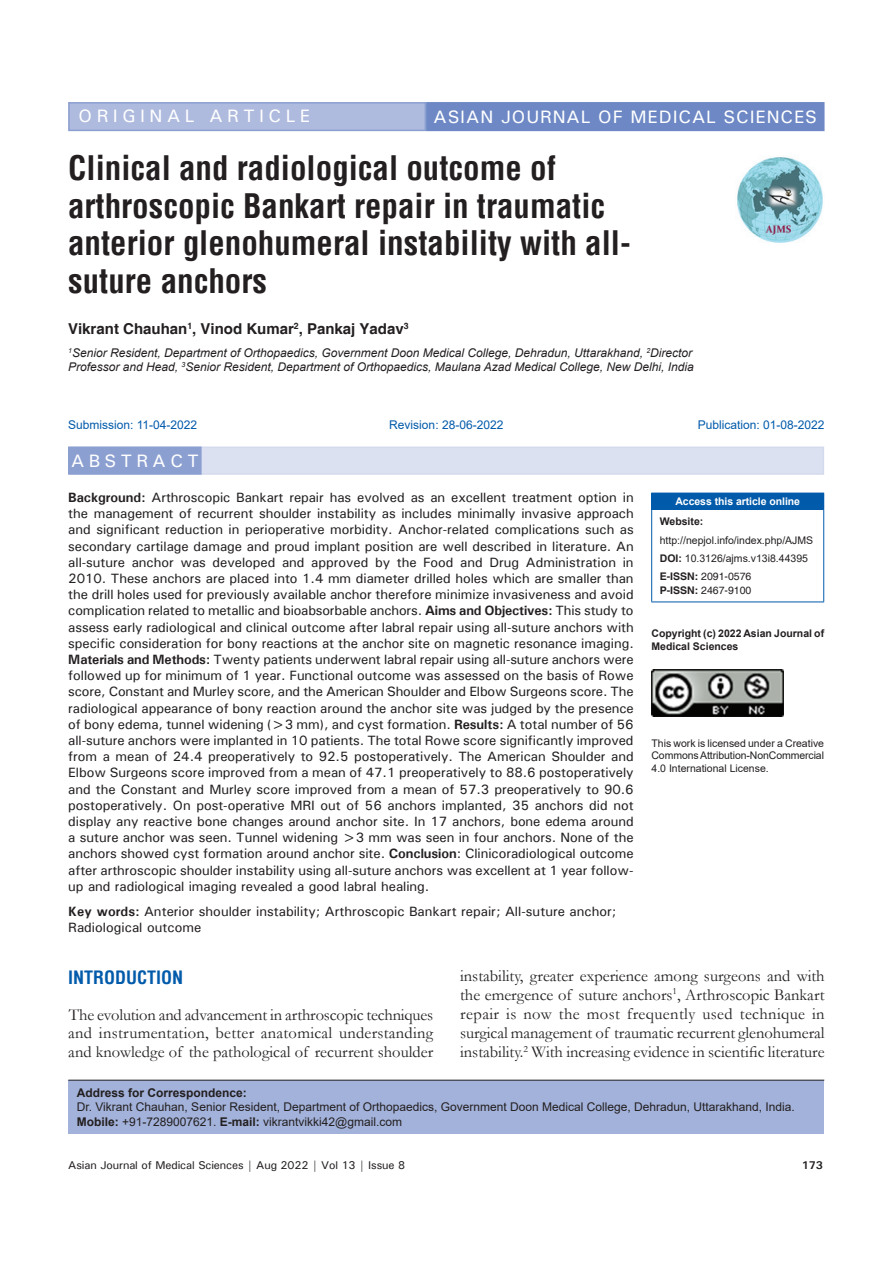
<style>
.page{position:relative;width:893px;height:1263px;background:#fff}
.page>*{position:absolute;margin:0;border:0;box-sizing:border-box;transform-origin:0 0}
.AT{font:700 condensed 33px/37.5px "Helvetica";color:#231f20}
.AH{font:500 18px "Univers";letter-spacing:.05em;color:#fff}
.AH-2{font:500 18px "Univers";letter-spacing:.25em;color:#fff}
.t1{font:700 condensed 18px "Helvetica";color:#015aaa}
.ABSH{font:500 18px "Univers";letter-spacing:.25em;color:#fff}
.TX{font:16.5px/19px "Garamond";color:#231f20;text-align:justify}
.AU{font:700 15px "Helvetica";color:#231f20}
.ABS{font:500 13.5px/16.2px "Univers";letter-spacing:-.005em;color:#231f20;text-align:justify}
.KWD{font:500 13.5px/16.2px "Univers";color:#231f20}
.AFF{font:italic 12px/14.4px "Arial";color:#231f20}
.ADD{font:12px/14.4px "Arial";color:#231f20}
.HIS{font:12px "Arial";color:#015aaa}
.t2{font:500 11.25px "Univers";letter-spacing:-.01em;color:#231f20}
.t3{font:700 11.25px "Univers";color:#231f20}
.License{font:10.5px/12.6px "Arial";letter-spacing:-.01em;color:#231f20;text-align:justify}
.License-2{font:700 10.5px/12.6px "Arial";color:#231f20}
.Web{font:10.5px/18.8px "Arial";color:#231f20}
.ISSN{font:10.5px/14.2px "Helvetica";color:#231f20}
.DOI{font:10.5px "Arial";color:#231f20}
.t4{font:700 10.5px "Arial";letter-spacing:-.005em;color:#fff}
.s1{font-weight:700}
</style>
<div class="page">
<div style="left:68px;top:1080px;width:756px;height:54px;background:#a3b2da"></div>
<hr style="left:68px;top:1080px;width:756px;height:1px;background:#231f20">
<img style="left:737px;top:157px;width:86px;height:86px">
<div style="left:652px;top:493px;width:172px;height:16px;background:#015aaa"></div>
<svg style="left:651px;top:494px;width:1px;height:15px"></svg>
<hr style="left:651px;top:493px;width:173px;height:1px;background:#015aaa">
<hr style="left:651px;top:510px;width:1px;height:91px;background:#015aaa">
<hr style="left:651px;top:509px;width:173px;height:1px;background:#015aaa">
<hr style="left:823px;top:510px;width:1px;height:91px;background:#015aaa">
<hr style="left:651px;top:601px;width:173px;height:1px;background:#015aaa">
<img style="left:651px;top:670px;width:132px;height:46px">
<div style="left:69px;top:103px;width:356px;height:27px;background:#aebade"></div>
<div style="left:68px;top:102px;width:358px;height:29px;border:2px solid #8b9fd1"></div>
<div style="left:427px;top:103px;width:397px;height:27px;background:#6d88c5"></div>
<div style="left:426px;top:102px;width:398px;height:29px;border:2px solid #6d88c5"></div>
<div style="left:69px;top:447px;width:755px;height:28px;background:#dbe1f1"></div>
<div style="left:69px;top:447px;width:132px;height:27px;background:#8b9fd1"></div>
<div style="left:68px;top:447px;width:134px;height:28px;border:2px solid #8b9fd1"></div>
<p class="AH-2" style="left:79px;top:105px;width:233px">ORIGINAL ARTICLE</p>
<p class="AH" style="left:434px;top:105px;width:385px">ASIAN JOURNAL OF MEDICAL SCIENCES</p>
<p class="AT" style="left:68px;top:149px;width:564px">Clinical and radiological outcome of arthroscopic Bankart repair in traumatic anterior glenohumeral instability with all&shy;suture anchors</p>
<p class="AU" style="left:68px;top:320px;width:342px">Vikrant Chauhan<sup>1</sup>, Vinod Kumar<sup>2</sup>, Pankaj Yadav<sup>3</sup></p>
<p class="AFF" style="left:68px;top:346px;width:627px"><sup>1</sup>Senior Resident, Department of Orthopaedics, Government Doon Medical College, Dehradun, Uttarakhand, <sup>2</sup>Director<br>Professor and Head, <sup>3</sup>Senior Resident, Department of Orthopaedics, Maulana Azad Medical College, New Delhi, India</p>
<p class="HIS" style="left:68px;top:416px;width:131px">Submission: 11-04-2022</p>
<p class="HIS" style="left:389px;top:416px;width:116px">Revision: 28-06-2022</p>
<p class="HIS" style="left:698px;top:416px;width:128px">Publication: 01-08-2022</p>
<p class="ABSH" style="left:71px;top:449px;width:129px">ABSTRACT</p>
<p class="ABS" style="left:68px;top:489px;width:567px"><span class="s1">Background:</span> Arthroscopic Bankart repair has evolved as an excellent treatment option in the management of recurrent shoulder instability as includes minimally invasive approach and significant reduction in perioperative morbidity. Anchor-related complications such as secondary cartilage damage and proud implant position are well described in literature. An all-suture anchor was developed and approved by the Food and Drug Administration in 2010. These anchors are placed into 1.4 mm diameter drilled holes which are smaller than the drill holes used for previously available anchor therefore minimize invasiveness and avoid complication related to metallic and bioabsorbable anchors. <span class="s1">Aims and Objectives:</span> This study to assess early radiological and clinical outcome after labral repair using all-suture anchors with specific consideration for bony reactions at the anchor site on magnetic resonance imaging.<br><span class="s1">Materials and Methods:</span> Twenty patients underwent labral repair using all-suture anchors were followed up for minimum of 1 year. Functional outcome was assessed on the basis of Rowe score, Constant and Murley score, and the American Shoulder and Elbow Surgeons score. The radiological appearance of bony reaction around the anchor site was judged by the presence of bony edema, tunnel widening (&gt;3 mm), and cyst formation. <span class="s1">Results:</span> A total number of 56 all-suture anchors were implanted in 10 patients. The total Rowe score significantly improved from a mean of 24.4 preoperatively to 92.5 postoperatively. The American Shoulder and Elbow Surgeons score improved from a mean of 47.1 preoperatively to 88.6 postoperatively and the Constant and Murley score improved from a mean of 57.3 preoperatively to 90.6 postoperatively. On post-operative MRI out of 56 anchors implanted, 35 anchors did not display any reactive bone changes around anchor site. In 17 anchors, bone edema around a suture anchor was seen. Tunnel widening &gt;3 mm was seen in four anchors. None of the anchors showed cyst formation around anchor site. <span class="s1">Conclusion</span>: Clinicoradiological outcome after arthroscopic shoulder instability using all-suture anchors was excellent at 1 year follow&shy;up and radiological imaging revealed a good labral healing.</p>
<p class="KWD" style="left:68px;top:902px;width:549px"><span class="s1">Key words:</span> Anterior shoulder instability; Arthroscopic Bankart repair; All-suture anchor;<br>Radiological outcome</p>
<p class="t4" style="left:675px;top:494px;width:126px">Access this article online</p>
<p class="Web" style="left:660px;top:512px;width:155px"><span class="s1">Website: </span>http://nepjol.info/index.php/AJMS</p>
<p class="DOI" style="left:660px;top:551px;width:150px"><span class="s1">DOI:</span> 10.3126/ajms.v13i8.44395</p>
<p class="ISSN" style="left:660px;top:569px;width:93px"><span class="s1">E-ISSN:</span> 2091-0576<br><span class="s1">P-ISSN:</span> 2467-9100</p>
<p class="License-2" style="left:651px;top:627px;width:174px">Copyright (c) 2022 Asian Journal of<br>Medical Sciences</p>
<p class="License" style="left:651px;top:737px;width:174px">This work is licensed under a Creative Commons Attribution-NonCommercial 4.0 International License.</p>
<h1 class="t1" style="left:68px;top:965px;width:117px">INTRODUCTION</h1>
<p class="TX" style="left:68px;top:1004px;width:366px">The evolution and advancement in arthroscopic techniques and instrumentation, better anatomical understanding and knowledge of the pathological of recurrent shoulder</p>
<p class="TX" style="left:460px;top:966px;width:366px">instability, greater experience among surgeons and with the emergence of suture anchors<sup>1</sup>, Arthroscopic Bankart repair is now the most frequently used technique in surgical management of traumatic recurrent glenohumeral instability.<sup>2</sup> With increasing evidence in scientific literature</p>
<p class="ADD" style="left:77px;top:1085px;width:720px"><span class="s1">Address for Correspondence:<br></span>Dr. Vikrant Chauhan, Senior Resident, Department of Orthopaedics, Government Doon Medical College, Dehradun, Uttarakhand, India.<br><span class="s1">Mobile:</span> +91-7289007621. <span class="s1">E-mail:</span> vikrantvikki42@gmail.com</p>
<p class="t2" style="left:68px;top:1157px;width:338px">Asian Journal of Medical Sciences | Aug 2022 | Vol 13 | Issue 8</p>
<p class="t3" style="left:802px;top:1157px;width:23px">173</p>
</div>
